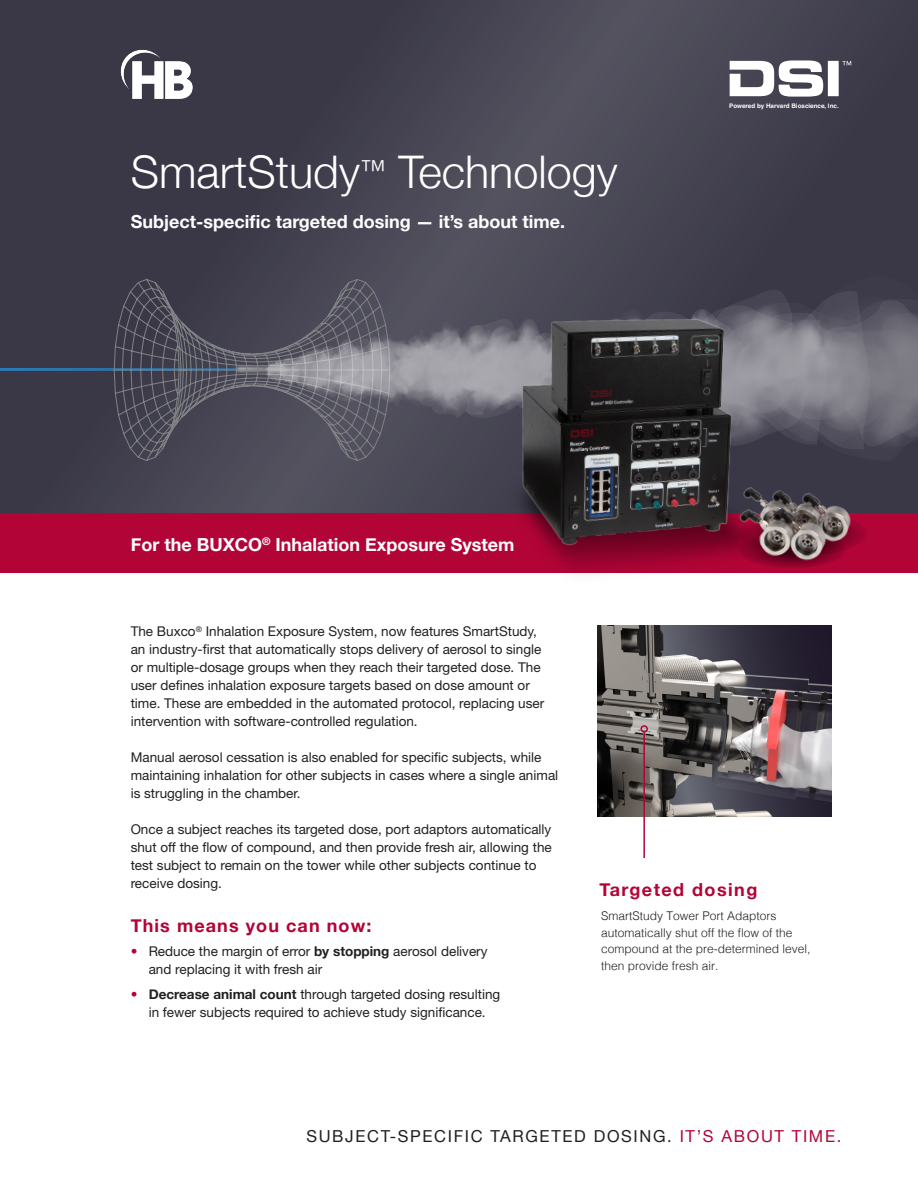
<style>
.page{position:relative;width:918px;height:1188px;background:#fff}
.page>*{position:absolute;margin:0;border:0;box-sizing:border-box;transform-origin:0 0}
.Cover_Subtitle__Intr{font:300 45px "Helvetica Neue";color:#fff}
.Cover_Subtitle__Intr-2{font:700 18px "Helvetica Neue";color:#fff}
.t1{font:700 18px "Helvetica Neue";letter-spacing:.06em;color:#b30437}
.t2{font:700 18px "Helvetica Neue";letter-spacing:.08em;color:#b30437}
.t3{font:16.5px "Helvetica Neue";letter-spacing:.1em;color:#231f20}
.t4{font:13.5px/18px "Helvetica Neue";color:#231f20}
.t5{font:300 12px/16.5px "Helvetica";color:#231f20}
.t6{font:700 6.3px "Helvetica";color:#fff}
.s1{color:#b30437}
.s2{font-weight:700}
</style>
<div class="page">
<svg style="left:0;top:0;width:918px;height:513px;background:#41404e"></svg>
<hr style="left:0;top:368px;width:238px;height:3px;background:#fff">
<svg style="left:114px;top:278px;width:150px;height:184px;background:#494956"></svg>
<svg style="left:264px;top:275px;width:654px;height:187px;background:#605f6a"></svg>
<div style="left:0;top:513px;width:918px;height:60px;background:#b30437"></div>
<img style="left:468px;top:426px;width:9px;height:87px">
<img style="left:477px;top:288px;width:422px;height:283px">
<img style="left:597px;top:626px;width:234px;height:191px">
<hr style="left:643px;top:732px;width:2px;height:126px;background:#b30437">
<div style="left:640px;top:725px;width:8px;height:8px;border:2px solid #b30437;border-radius:50%"></div>
<svg style="left:730px;top:60px;width:121px;height:37px"></svg>
<img style="left:119px;top:47px;width:77px;height:56px">
<p class="Cover_Subtitle__Intr" style="left:131px;top:136px;width:488px">SmartStudy<sup>™</sup> Technology</p>
<p class="Cover_Subtitle__Intr-2" style="left:131px;top:208px;width:436px">Subject-specific targeted dosing — it’s about time.</p>
<p class="t6" style="left:729px;top:101px;width:111px">Powered by Harvard Bioscience, Inc.</p>
<p class="Cover_Subtitle__Intr-2" style="left:131px;top:531px;width:385px">For the BUXCO<sup>®</sup> Inhalation Exposure System</p>
<p class="t4" style="left:131px;top:622px;width:415px">The Buxco<sup>®</sup> Inhalation Exposure System, now features SmartStudy, an industry-first that automatically stops delivery of aerosol to single or multiple-dosage groups when they reach their targeted dose. The user defines inhalation exposure targets based on dose amount or time. These are embedded in the automated protocol, replacing user intervention with software-controlled regulation.</p>
<p class="t4" style="left:131px;top:748px;width:429px">Manual aerosol cessation is also enabled for specific subjects, while maintaining inhalation for other subjects in cases where a single animal is struggling in the chamber.</p>
<p class="t4" style="left:131px;top:820px;width:423px">Once a subject reaches its targeted dose, port adaptors automatically shut off the flow of compound, and then provide fresh air, allowing the test subject to remain on the tower while other subjects continue to receive dosing.</p>
<p class="t1" style="left:131px;top:912px;width:242px">This means you can now:</p>
<p class="t4" style="left:149px;top:942px;width:340px;text-indent:-18px"><span class="s1">•</span> Reduce the margin of error <span class="s2">by stopping</span> aerosol delivery and replacing it with fresh air</p>
<p class="t4" style="left:131px;top:985px;width:371px;text-align:center"><span class="s1">•</span> <span class="s2">Decrease animal count</span> through targeted dosing resulting in fewer subjects required to achieve study significance.</p>
<p class="t2" style="left:599px;top:875px;width:159px">Targeted dosing</p>
<p class="t5" style="left:601px;top:907px;width:211px">SmartStudy Tower Port Adaptors automatically shut off the flow of the compound at the pre-determined level, then provide fresh air.</p>
<p class="t3" style="left:306px;top:1124px;width:536px">SUBJECT-SPECIFIC TARGETED DOSING. <span class="s1">IT’S ABOUT TIME.</span></p>
</div>
